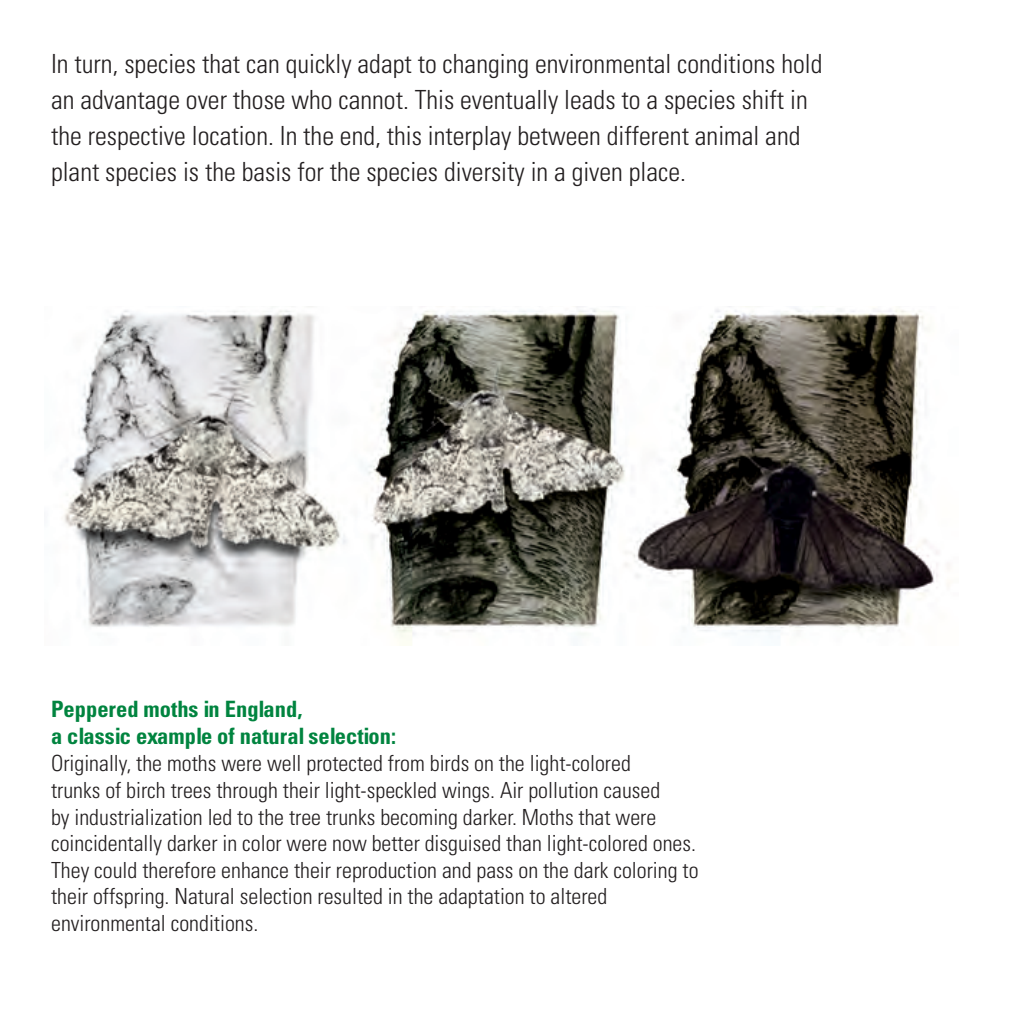
<style>
.page{position:relative;width:1021px;height:1021px;background:#fff}
.page>*{position:absolute;margin:0;border:0;box-sizing:border-box;transform-origin:0 0}
.t1{font:300 condensed 26.4px/36px "Univers";color:#231f20}
.t2{font:700 condensed 22.5px/27px "Univers";color:#00843f}
.t3{font:300 condensed 22.2px/26.7px "Univers";color:#231f20}
</style>
<div class="page">
<img style="left:64px;top:306px;width:886px;height:339px">
<p class="t1" style="left:51px;top:48px;width:772px">In turn, species that can quickly adapt to changing environmental conditions hold an advantage over those who cannot. This eventually leads to a species shift in the respective location. In the end, this interplay between different animal and plant species is the basis for the species diversity in a given place.</p>
<p class="t2" style="left:51px;top:697px;width:346px">Peppered moths in England,<br>a classic example of natural selection:</p>
<p class="t3" style="left:51px;top:752px;width:649px">Originally, the moths were well protected from birds on the light-colored<br>trunks of birch trees through their light-speckled wings. Air pollution caused<br>by industrialization led to the tree trunks becoming darker. Moths that were coincidentally darker in color were now better disguised than light-colored ones.<br>They could therefore enhance their reproduction and pass on the dark coloring to their offspring. Natural selection resulted in the adaptation to altered environmental conditions.</p>
</div>
